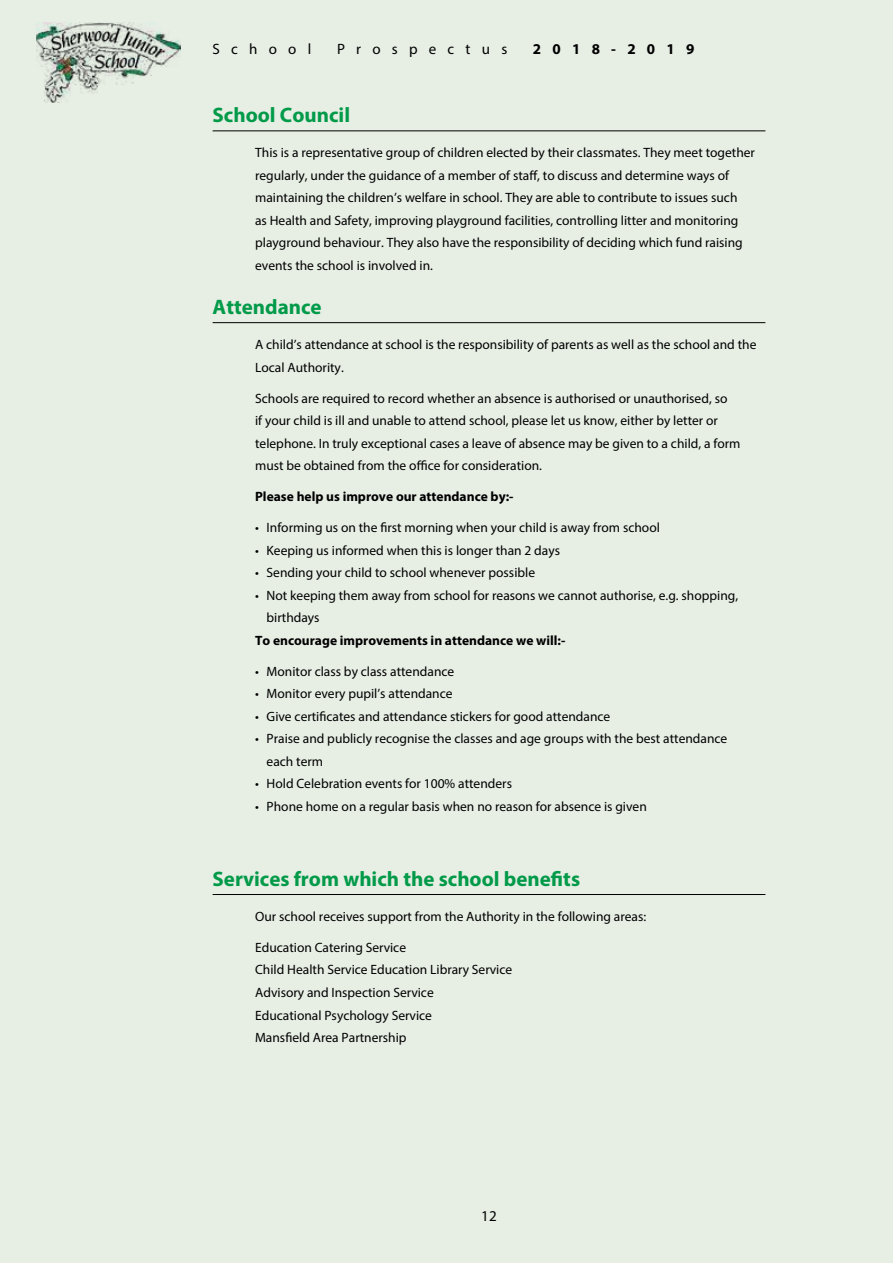
<style>
.page{position:relative;width:893px;height:1263px;background:#e7eee4}
.page>*{position:absolute;margin:0;border:0;box-sizing:border-box;transform-origin:0 0}
.t1{font:700 21px "Myriad Pro";color:#019a49}
.t2{font:15px "Myriad Pro";letter-spacing:.75em;color:#000}
.t3{font:700 15px "Myriad Pro";letter-spacing:.75em;color:#000}
.t4{font:13.5px/22.5px "Myriad Pro";color:#000}
.t5{font:700 13.5px "Myriad Pro";color:#000}
</style>
<div class="page">
<hr style="left:213px;top:131px;width:552px;height:1px;background:#000">
<hr style="left:213px;top:322px;width:552px;height:1px;background:#000">
<hr style="left:213px;top:894px;width:552px;height:1px;background:#000">
<img style="left:36px;top:23px;width:144px;height:79px">
<p class="t2" style="left:213px;top:39px;width:100px">School</p>
<p class="t2" style="left:337px;top:39px;width:172px">Prospectus</p>
<p class="t3" style="left:533px;top:39px;width:163px">2018-2019</p>
<h1 class="t1" style="left:213px;top:101px;width:139px">School Council</h1>
<p class="t4" style="left:255px;top:141px;width:501px">This is a representative group of children elected by their classmates. They meet together regularly, under the guidance of a member of staff, to discuss and determine ways of maintaining the children’s welfare in school. They are able to contribute to issues such<br>as Health and Safety, improving playground facilities, controlling litter and monitoring playground behaviour. They also have the responsibility of deciding which fund raising events the school is involved in.</p>
<h1 class="t1" style="left:213px;top:293px;width:111px">Attendance</h1>
<p class="t4" style="left:255px;top:333px;width:503px">A child’s attendance at school is the responsibility of parents as well as the school and the<br>Local Authority.</p>
<p class="t4" style="left:255px;top:387px;width:487px">Schools are required to record whether an absence is authorised or unauthorised, so<br>if your child is ill and unable to attend school, please let us know, either by letter or telephone. In truly exceptional cases a leave of absence may be given to a child, a form must be obtained from the office for consideration.</p>
<p class="t5" style="left:255px;top:488px;width:260px">Please help us improve our attendance by:-</p>
<p class="t4" style="left:255px;top:516px;width:406px">• Informing us on the first morning when your child is away from school</p>
<p class="t4" style="left:255px;top:539px;width:306px">• Keeping us informed when this is longer than 2 days</p>
<p class="t4" style="left:255px;top:561px;width:281px">• Sending your child to school whenever possible</p>
<p class="t4" style="left:267px;top:584px;width:473px;text-indent:-11px">• Not keeping them away from school for reasons we cannot authorise, e.g. shopping, birthdays</p>
<p class="t5" style="left:255px;top:631px;width:312px">To encourage improvements in attendance we will:-</p>
<p class="t4" style="left:255px;top:660px;width:201px">• Monitor class by class attendance</p>
<p class="t4" style="left:255px;top:682px;width:199px">• Monitor every pupil’s attendance</p>
<p class="t4" style="left:255px;top:705px;width:357px">• Give certificates and attendance stickers for good attendance</p>
<p class="t4" style="left:267px;top:727px;width:462px;text-indent:-11px">• Praise and publicly recognise the classes and age groups with the best attendance each term</p>
<p class="t4" style="left:255px;top:772px;width:258px">• Hold Celebration events for 100% attenders</p>
<p class="t4" style="left:255px;top:795px;width:393px">• Phone home on a regular basis when no reason for absence is given</p>
<h1 class="t1" style="left:213px;top:865px;width:369px">Services from which the school benefits</h1>
<p class="t4" style="left:255px;top:905px;width:393px">Our school receives support from the Authority in the following areas:</p>
<p class="t4" style="left:255px;top:936px;width:259px">Education Catering Service<br>Child Health Service Education Library Service Advisory and Inspection Service<br>Educational Psychology Service<br>Mansfield Area Partnership</p>
<p class="t2" style="left:481px;top:1206px;width:17px">12</p>
</div>
